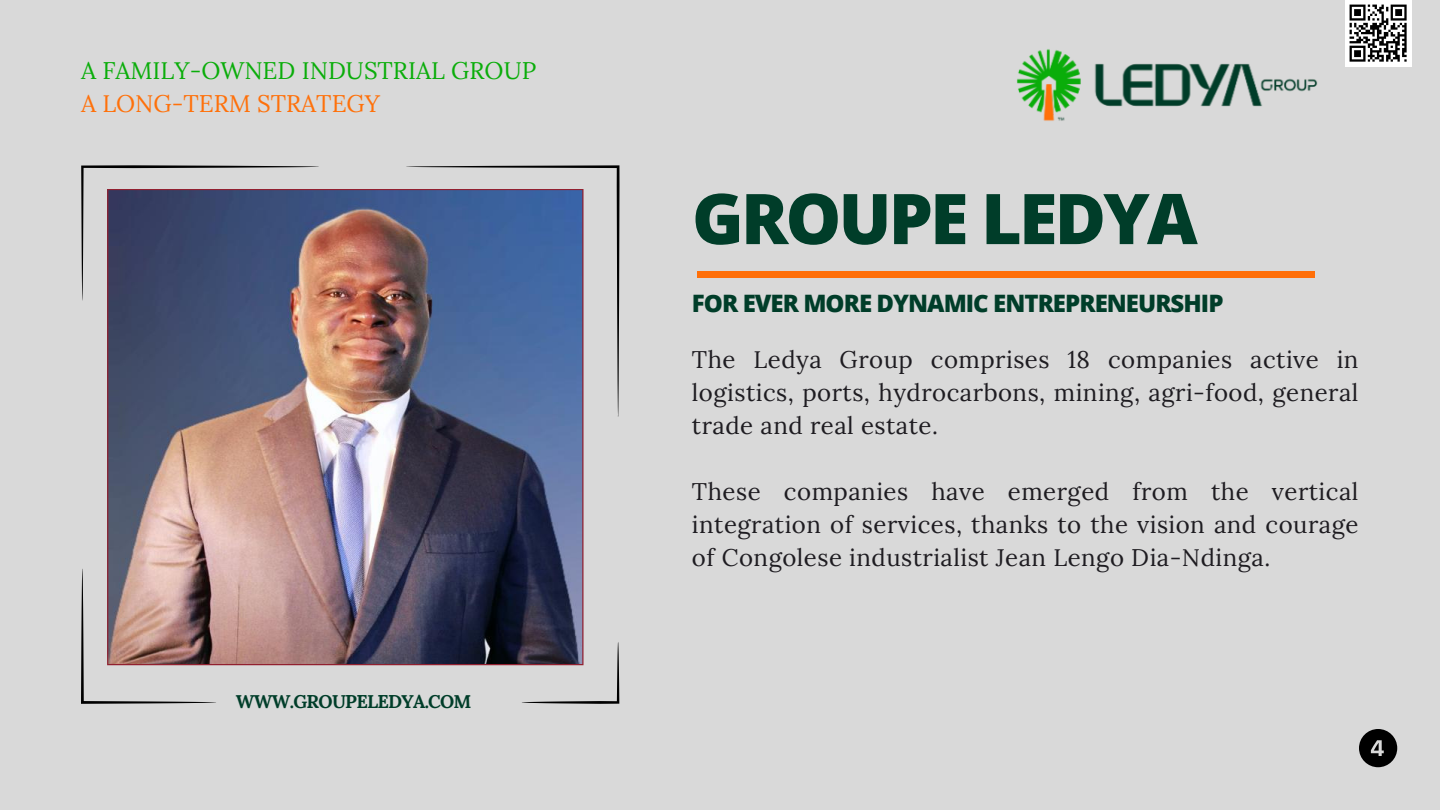
<style>
.page{position:relative;width:1440px;height:810px;background:#d9d9d9}
.page>*{position:absolute;margin:0;border:0;box-sizing:border-box;transform-origin:0 0}
.t1{font:800 70px "Open Sans";letter-spacing:-.04em;color:#003d29}
.t2{font:24px/33px "Lora";letter-spacing:.02em;color:#1e1c21;text-align:justify}
.t3{font:800 24px "Open Sans";letter-spacing:-.04em;color:#003d29}
.t4{font:24px "Lora";color:#0aad0a}
.t5{font:24px "Lora";color:#ff7009}
.t6{font:700 18.4px "Lora";letter-spacing:-.04em;color:#003d29}
</style>
<div class="page">
<img style="left:107px;top:189px;width:477px;height:476px">
<div style="left:1345px;top:0;width:66px;height:66px;background:#fff"></div>
<svg style="left:1350px;top:5px;width:57px;height:57px"></svg>
<svg style="left:1359px;top:729px;width:38px;height:38px"></svg>
<img style="left:1017px;top:49px;width:301px;height:72px">
<div style="left:697px;top:272px;width:617px;height:6px;background:#ff6f09"></div>
<svg style="left:406px;top:165px;width:214px;height:251px"></svg>
<svg style="left:522px;top:642px;width:97px;height:62px"></svg>
<svg style="left:81px;top:569px;width:135px;height:135px"></svg>
<svg style="left:81px;top:165px;width:238px;height:136px"></svg>
<p class="t4" style="left:81px;top:55px;width:457px">A FAMILY-OWNED INDUSTRIAL GROUP</p>
<p class="t5" style="left:81px;top:88px;width:301px">A LONG-TERM STRATEGY</p>
<p class="t6" style="left:236px;top:689px;width:237px">WWW.GROUPELEDYA.COM</p>
<p class="t1" style="left:692px;top:169px;width:507px">GROUPE LEDYA</p>
<p class="t3" style="left:692px;top:287px;width:533px">FOR EVER MORE DYNAMIC ENTREPRENEURSHIP</p>
<p class="t2" style="left:692px;top:343px;width:668px">The Ledya Group comprises 18 companies active in logistics, ports, hydrocarbons, mining, agri-food, general trade and real estate.</p>
<p class="t2" style="left:692px;top:475px;width:668px">These companies have emerged from the vertical integration of services, thanks to the vision and courage of Congolese industrialist Jean Lengo Dia-Ndinga.</p>
</div>
